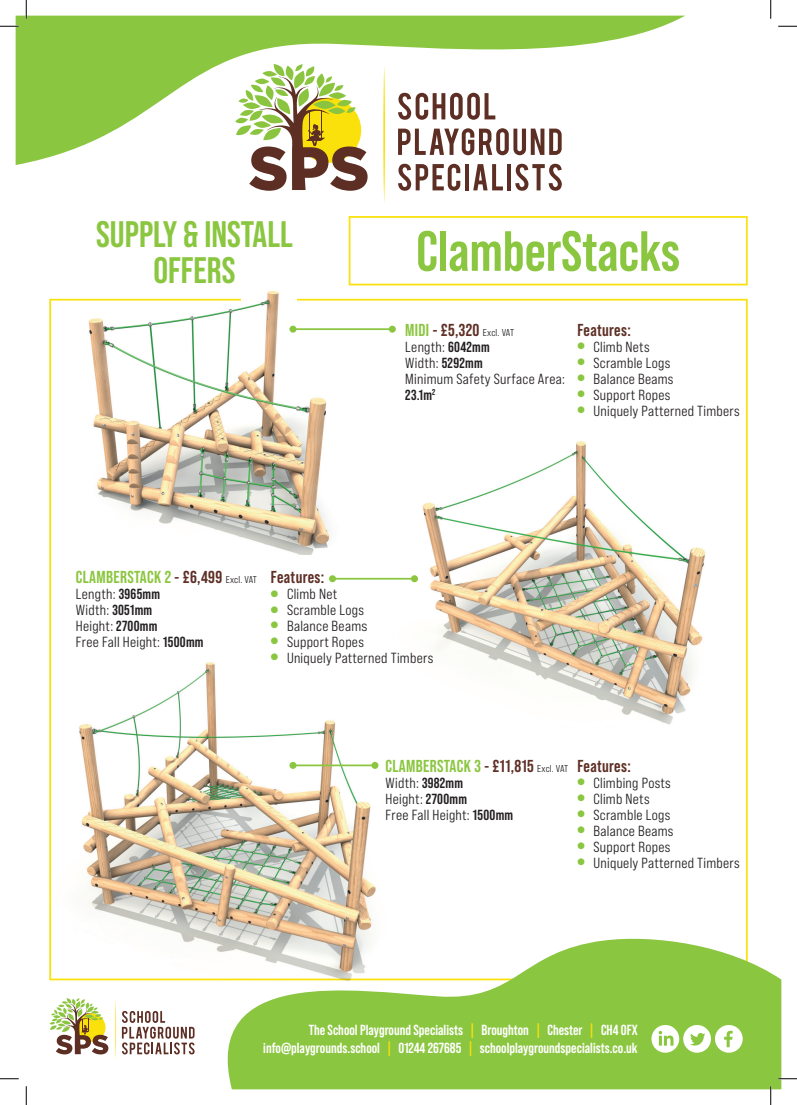
<style>
.page{position:relative;width:797px;height:1105px;background:#fff}
.page>*{position:absolute;margin:0;border:0;box-sizing:border-box;transform-origin:0 0}
.t1{font:700 56.5px "Bebas Neue Pro";color:#8bc640}
.t2{font:700 36.88px/35.9px "Bebas Neue Pro";color:#8bc640;text-align:center}
.t3{font:700 17.25px "Bebas Neue Pro";letter-spacing:.02em;color:#8bc640}
.t4{font:700 17.25px "Bebas Neue Pro";letter-spacing:.02em;color:#5e2f25}
.t5{font:14.62px/16px "Bebas Neue Pro Sm E Md";letter-spacing:.02em;color:#231f20}
.t6{font:700 14.62px/17.5px "Bebas Neue Pro";color:#fff;text-align:right}
.t7{font:700 14.62px "Bebas Neue Pro";color:#231f20}
.t8{font:10px "Bebas Neue Pro Sm E Md";letter-spacing:.01em;color:#231f20}
.s1{font-family:"Bebas Neue Pro";font-weight:700;font-size:17.25px;color:#8bc640}
.s2{font-family:"Bebas Neue Pro";font-weight:700;font-size:17.25px;color:#5e2f25}
.s3{font-family:"Bebas Neue Pro";font-weight:700}
.s4{color:#5e2f25}
.s5{font-family:"Bebas Neue Pro Sm E Md";font-weight:400;font-size:10px;color:#231f20}
.s6{color:#fae10b}
</style>
<div class="page">
<img style="left:366px;top:441px;width:340px;height:284px">
<svg style="left:398px;top:165px;width:62px;height:26px"></svg>
<hr style="left:465px;top:164px;width:4px;height:26px;background:#5d2f24">
<svg style="left:473px;top:165px;width:30px;height:25px"></svg>
<hr style="left:507px;top:164px;width:4px;height:26px;background:#5d2f24">
<svg style="left:515px;top:165px;width:47px;height:26px"></svg>
<svg style="left:383px;top:165px;width:2px;height:38px"></svg>
<svg style="left:249px;top:165px;width:118px;height:26px"></svg>
<img style="left:49px;top:655px;width:339px;height:326px">
<img style="left:83px;top:291px;width:257px;height:264px">
<svg style="left:122px;top:1011px;width:73px;height:43px"></svg>
<svg style="left:115px;top:999px;width:1px;height:60px"></svg>
<svg style="left:50px;top:998px;width:58px;height:56px"></svg>
<div style="left:349px;top:216px;width:398px;height:69px;border:2px solid #fae10b"></div>
<hr style="left:293px;top:328px;width:99px;height:2px;background:#8bc640">
<div style="left:289px;top:326px;width:7px;height:7px;background:#8bc640;border-radius:50%"></div>
<div style="left:389px;top:326px;width:7px;height:7px;background:#8bc640;border-radius:50%"></div>
<hr style="left:332px;top:578px;width:82px;height:2px;background:#8bc640">
<div style="left:329px;top:575px;width:7px;height:7px;background:#8bc640;border-radius:50%"></div>
<div style="left:411px;top:575px;width:7px;height:7px;background:#8bc640;border-radius:50%"></div>
<hr style="left:293px;top:764px;width:82px;height:2px;background:#8bc640">
<div style="left:289px;top:762px;width:7px;height:7px;background:#8bc640;border-radius:50%"></div>
<div style="left:371px;top:762px;width:7px;height:7px;background:#8bc640;border-radius:50%"></div>
<svg style="left:200px;top:934px;width:581px;height:155px;fill:#8bc640"></svg>
<svg style="left:651px;top:1025px;width:91px;height:28px"></svg>
<svg style="left:16px;top:16px;width:669px;height:149px"></svg>
<svg style="left:0;top:25px;width:19px;height:2px"></svg>
<svg style="left:778px;top:25px;width:19px;height:2px"></svg>
<svg style="left:0;top:1078px;width:19px;height:1px"></svg>
<svg style="left:778px;top:1078px;width:19px;height:1px"></svg>
<svg style="left:25px;top:0;width:2px;height:19px"></svg>
<svg style="left:25px;top:1086px;width:2px;height:19px"></svg>
<svg style="left:770px;top:0;width:1px;height:19px"></svg>
<svg style="left:770px;top:1086px;width:1px;height:19px"></svg>
<h2 class="t2" style="left:96px;top:216px;width:198px">SUPPLY &amp; INSTALL<br>OFFERS</h2>
<h1 class="t1" style="left:416px;top:219px;width:265px">ClamberStacks</h1>
<p class="t8" style="left:405px;top:326px;width:110px"><span class="s1">MIDI</span> <span class="s2">- £5,320</span> Excl. VAT</p>
<p class="t5" style="left:405px;top:339px;width:161px">Length: <span class="s3">6042mm<br></span>Width: <span class="s3">5292mm<br></span>Minimum Safety Surface Area:</p>
<p class="t7" style="left:405px;top:386px;width:32px">23.1m<sup>2</sup></p>
<p class="t4" style="left:577px;top:320px;width:55px">Features:</p>
<p class="t5" style="left:577px;top:339px;width:74px"><sup>●</sup> Climb Nets</p>
<p class="t5" style="left:577px;top:354px;width:95px"><sup>●</sup> Scramble Logs</p>
<p class="t5" style="left:577px;top:370px;width:98px"><sup>●</sup> Balance Beams</p>
<p class="t5" style="left:577px;top:386px;width:95px"><sup>●</sup> Support Ropes</p>
<p class="t5" style="left:577px;top:402px;width:164px"><sup>●</sup> Uniquely Patterned Timbers</p>
<p class="t3" style="left:76px;top:567px;width:182px">CLAMBERSTACK 2 <span class="s4">- £6,499</span> <span class="s5">Excl. VAT</span></p>
<p class="t5" style="left:76px;top:586px;width:129px">Length: <span class="s3">3965mm<br></span>Width: <span class="s3">3051mm<br></span>Height: <span class="s3">2700mm<br></span>Free Fall Height: <span class="s3">1500mm</span></p>
<p class="t4" style="left:271px;top:567px;width:55px">Features:</p>
<p class="t5" style="left:271px;top:586px;width:68px"><sup>●</sup> Climb Net</p>
<p class="t5" style="left:271px;top:602px;width:95px"><sup>●</sup> Scramble Logs</p>
<p class="t5" style="left:271px;top:618px;width:98px"><sup>●</sup> Balance Beams</p>
<p class="t5" style="left:271px;top:634px;width:95px"><sup>●</sup> Support Ropes</p>
<p class="t5" style="left:271px;top:650px;width:164px"><sup>●</sup> Uniquely Patterned Timbers</p>
<p class="t3" style="left:385px;top:756px;width:184px">CLAMBERSTACK 3 <span class="s4">- £11,815</span> <span class="s5">Excl. VAT</span></p>
<p class="t5" style="left:385px;top:775px;width:129px">Width: <span class="s3">3982mm<br></span>Height: <span class="s3">2700mm<br></span>Free Fall Height: <span class="s3">1500mm</span></p>
<p class="t4" style="left:577px;top:756px;width:55px">Features:</p>
<p class="t5" style="left:577px;top:775px;width:95px"><sup>●</sup> Climbing Posts</p>
<p class="t5" style="left:577px;top:791px;width:74px"><sup>●</sup> Climb Nets</p>
<p class="t5" style="left:577px;top:807px;width:95px"><sup>●</sup> Scramble Logs</p>
<p class="t5" style="left:577px;top:823px;width:98px"><sup>●</sup> Balance Beams</p>
<p class="t5" style="left:577px;top:839px;width:95px"><sup>●</sup> Support Ropes</p>
<p class="t5" style="left:577px;top:855px;width:164px"><sup>●</sup> Uniquely Patterned Timbers</p>
<p class="t6" style="left:263px;top:1021px;width:376px">The School Playground Specialists <span class="s6">|</span> Broughton <span class="s6">|</span> Chester <span class="s6">|</span> CH4 0FX info@playgrounds.school <span class="s6">|</span> 01244 267685 <span class="s6">|</span> schoolplaygroundspecialists.co.uk</p>
</div>
